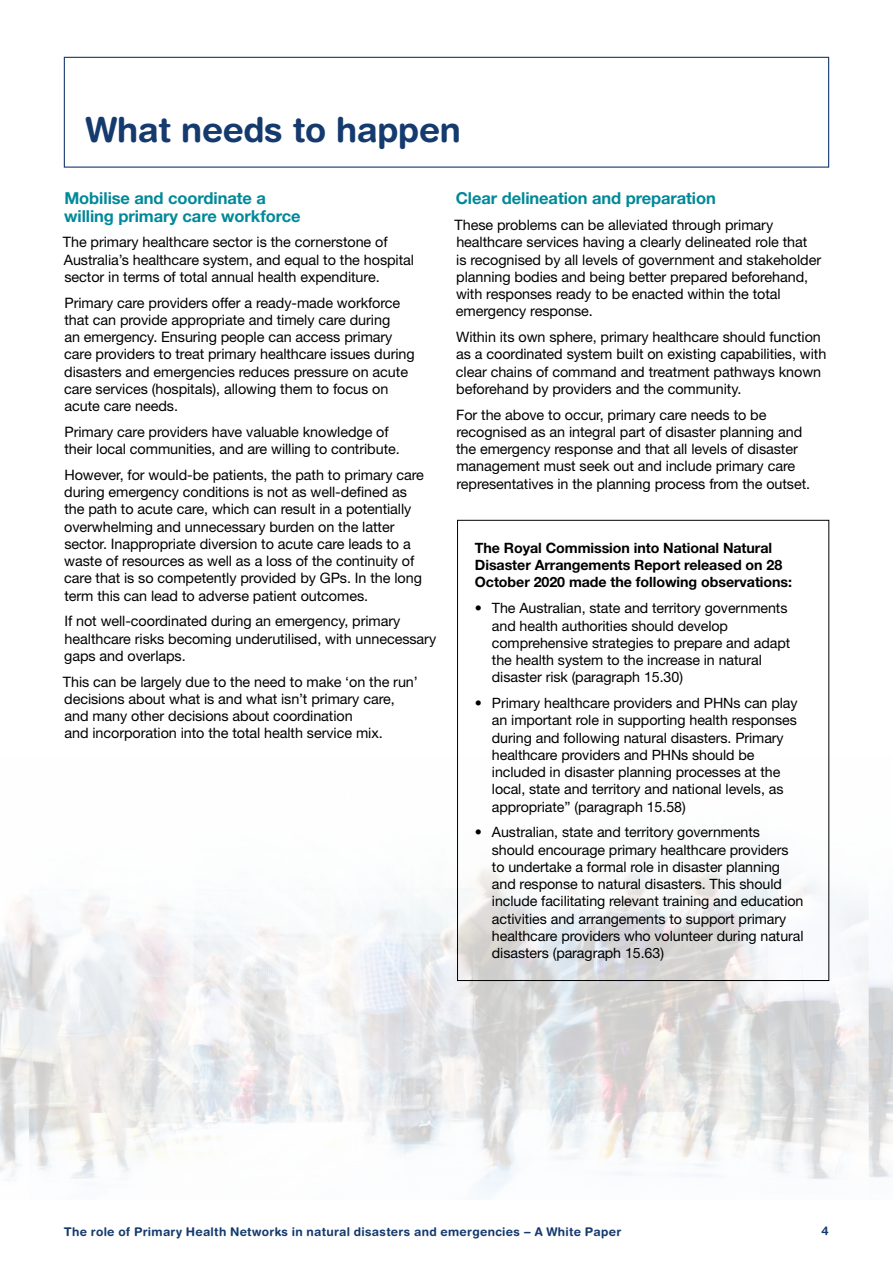
<style>
.page{position:relative;width:893px;height:1263px;background:#fff}
.page>*{position:absolute;margin:0;border:0;box-sizing:border-box;transform-origin:0 0}
.t1{font:700 34.5px "Helvetica Rounded LT Std";letter-spacing:-.01em;color:#153a6e}
.t2{font:700 16.5px/17.2px "Helvetica Neue LT Std";letter-spacing:-.005em;color:#008999}
.t3{font:14.4px/17.2px "Helvetica Neue LT Std";letter-spacing:-.005em;color:#000}
.t4{font:14.25px/17.2px "Helvetica Neue LT Std";letter-spacing:-.005em;color:#000}
.t5{font:700 14.25px/17.2px "Helvetica Neue LT Std";letter-spacing:-.005em;color:#000}
.t6{font:700 12px "Helvetica Rounded LT Std";letter-spacing:.025em;color:#153a6e}
</style>
<div class="page">
<div style="left:64px;top:57px;width:765px;height:111px;border:1px solid #153a6e"></div>
<img style="left:0;top:754px;width:893px;height:445px">
<h1 class="t1" style="left:86px;top:109px;width:377px">What needs to happen</h1>
<p class="t2" style="left:64px;top:189px;width:238px">Mobilise and coordinate a willing primary care workforce</p>
<p class="t3" style="left:63px;top:233px;width:353px">The primary healthcare sector is the cornerstone of<br>Australia’s healthcare system, and equal to the hospital sector in terms of total annual health expenditure.</p>
<p class="t3" style="left:64px;top:294px;width:352px">Primary care providers offer a ready-made workforce that can provide appropriate and timely care during<br>an emergency. Ensuring people can access primary care providers to treat primary healthcare issues during disasters and emergencies reduces pressure on acute care services (hospitals), allowing them to focus on acute care needs.</p>
<p class="t3" style="left:64px;top:423px;width:337px">Primary care providers have valuable knowledge of their local communities, and are willing to contribute.</p>
<p class="t3" style="left:64px;top:466px;width:361px">However, for would-be patients, the path to primary care during emergency conditions is not as well-defined as the path to acute care, which can result in a potentially overwhelming and unnecessary burden on the latter sector. Inappropriate diversion to acute care leads to a waste of resources as well as a loss of the continuity of care that is so competently provided by GPs. In the long term this can lead to adverse patient outcomes.</p>
<p class="t3" style="left:64px;top:612px;width:373px">If not well-coordinated during an emergency, primary healthcare risks becoming underutilised, with unnecessary gaps and overlaps.</p>
<p class="t3" style="left:63px;top:673px;width:356px">This can be largely due to the need to make ‘on the run’ decisions about what is and what isn’t primary care, and many other decisions about coordination<br>and incorporation into the total health service mix.</p>
<p class="t2" style="left:456px;top:189px;width:262px">Clear delineation and preparation</p>
<p class="t3" style="left:455px;top:216px;width:368px">These problems can be alleviated through primary healthcare services having a clearly delineated role that<br>is recognised by all levels of government and stakeholder planning bodies and being better prepared beforehand, with responses ready to be enacted within the total emergency response.</p>
<p class="t3" style="left:456px;top:328px;width:372px">Within its own sphere, primary healthcare should function as a coordinated system built on existing capabilities, with clear chains of command and treatment pathways known beforehand by providers and the community.</p>
<p class="t3" style="left:456px;top:406px;width:356px">For the above to occur, primary care needs to be recognised as an integral part of disaster planning and the emergency response and that all levels of disaster management must seek out and include primary care representatives in the planning process from the outset.</p>
<p class="t5" style="left:475px;top:539px;width:319px">The Royal Commission into National Natural<br>Disaster Arrangements Report released on 28<br>October 2020 made the following observations:</p>
<p class="t4" style="left:492px;top:599px;width:300px;text-indent:-17px">• The Australian, state and territory governments and health authorities should develop comprehensive strategies to prepare and adapt the health system to the increase in natural disaster risk (paragraph 15.30)</p>
<p class="t4" style="left:492px;top:694px;width:307px;text-indent:-17px">• Primary healthcare providers and PHNs can play an important role in supporting health responses during and following natural disasters. Primary healthcare providers and PHNs should be included in disaster planning processes at the local, state and territory and national levels, as appropriate” (paragraph 15.58)</p>
<p class="t4" style="left:492px;top:823px;width:313px;text-indent:-17px">• Australian, state and territory governments should encourage primary healthcare providers to undertake a formal role in disaster planning and response to natural disasters. This should include facilitating relevant training and education activities and arrangements to support primary healthcare providers who volunteer during natural disasters (paragraph 15.63)</p>
<p class="t6" style="left:64px;top:1224px;width:559px">The role of Primary Health Networks in natural disasters and emergencies − A White Paper</p>
<p class="t6" style="left:822px;top:1223px;width:9px">4</p>
</div>
